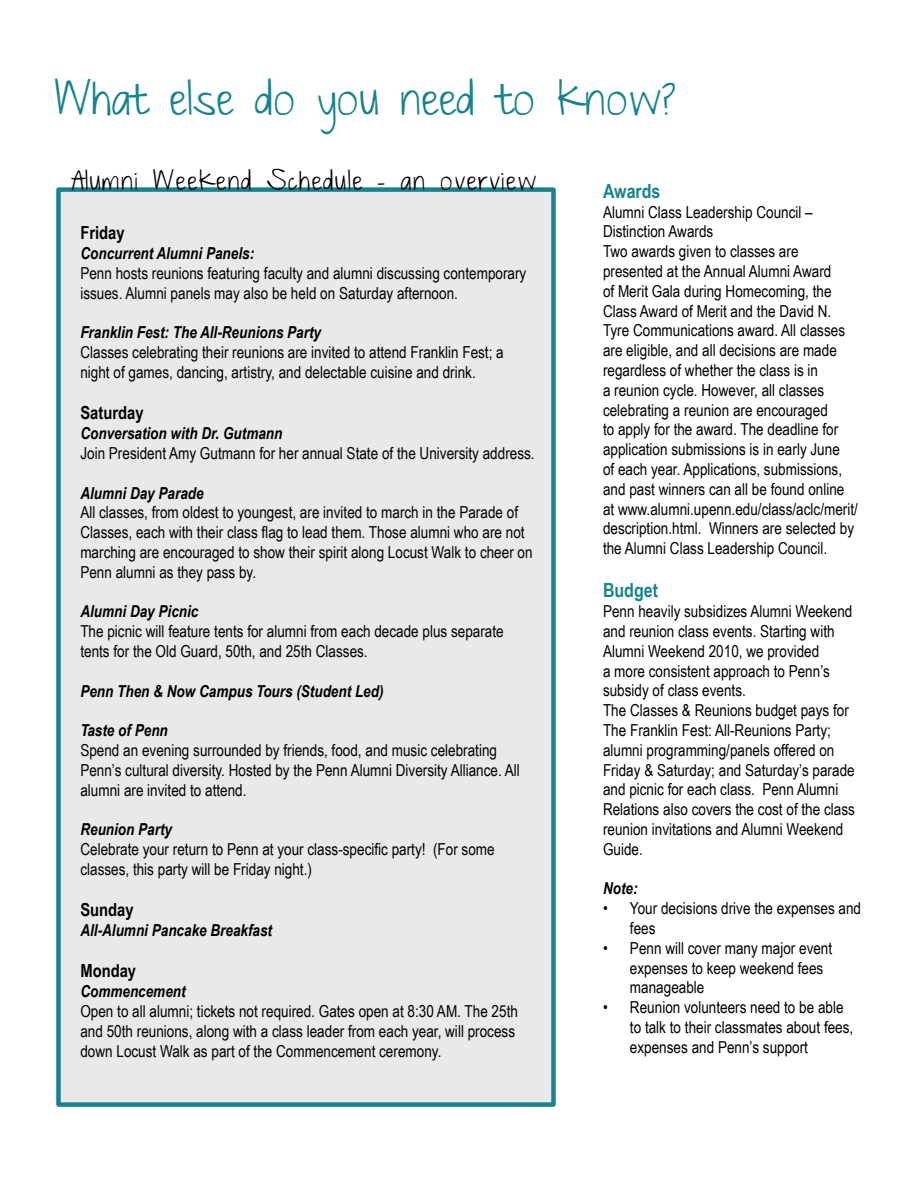
<style>
.page{position:relative;width:918px;height:1188px;background:#fff}
.page>*{position:absolute;margin:0;border:0;box-sizing:border-box;transform-origin:0 0}
.t1{font:42px "Just The Way You Are";color:#18838e}
.t2{font:24px "Just The Way You Are";letter-spacing:.06em;color:#000}
.t3{font:700 19.5px "Arial Narrow";color:#18838e}
.t4{font:700 18px "Arial Narrow";color:#000}
.t5{font:16.5px/19.8px "Arial Narrow";color:#000}
.t6{font:italic 700 16.5px "Arial Narrow";color:#000}
</style>
<div class="page">
<div style="left:56px;top:187px;width:500px;height:920px;background:#e9e9ea;border:4px solid #18838e"></div>
<h1 class="t1" style="left:54px;top:76px;width:623px">What else do you need to know?</h1>
<h2 class="t2" style="left:71px;top:167px;width:466px">Alumni Weekend Schedule – an overview</h2>
<p class="t4" style="left:80px;top:219px;width:46px">Friday</p>
<p class="t6" style="left:80px;top:241px;width:175px">Concurrent Alumni Panels:</p>
<p class="t5" style="left:80px;top:263px;width:447px">Penn hosts reunions featuring faculty and alumni discussing contemporary issues. Alumni panels may also be held on Saturday afternoon.</p>
<p class="t6" style="left:80px;top:320px;width:242px">Franklin Fest: The All-Reunions Party</p>
<p class="t5" style="left:80px;top:342px;width:425px">Classes celebrating their reunions are invited to attend Franklin Fest; a night of games, dancing, artistry, and delectable cuisine and drink.</p>
<p class="t4" style="left:80px;top:399px;width:65px">Saturday</p>
<p class="t6" style="left:80px;top:421px;width:204px">Conversation with Dr. Gutmann</p>
<p class="t5" style="left:80px;top:443px;width:456px">Join President Amy Gutmann for her annual State of the University address.</p>
<p class="t6" style="left:80px;top:480px;width:125px">Alumni Day Parade</p>
<p class="t5" style="left:80px;top:502px;width:454px">All classes, from oldest to youngest, are invited to march in the Parade of Classes, each with their class flag to lead them. Those alumni who are not marching are encouraged to show their spirit along Locust Walk to cheer on Penn alumni as they pass by.</p>
<p class="t6" style="left:80px;top:599px;width:120px">Alumni Day Picnic</p>
<p class="t5" style="left:80px;top:621px;width:425px">The picnic will feature tents for alumni from each decade plus separate tents for the Old Guard, 50th, and 25th Classes.</p>
<p class="t6" style="left:80px;top:678px;width:305px">Penn Then &amp; Now Campus Tours (Student Led)</p>
<p class="t6" style="left:80px;top:718px;width:89px">Taste of Penn</p>
<p class="t5" style="left:80px;top:740px;width:441px">Spend an evening surrounded by friends, food, and music celebrating<br>Penn’s cultural diversity. Hosted by the Penn Alumni Diversity Alliance. All alumni are invited to attend.</p>
<p class="t6" style="left:80px;top:817px;width:93px">Reunion Party</p>
<p class="t5" style="left:80px;top:839px;width:416px">Celebrate your return to Penn at your class-specific party! (For some classes, this party will be Friday night.)</p>
<p class="t4" style="left:80px;top:896px;width:55px">Sunday</p>
<p class="t6" style="left:80px;top:918px;width:193px">All-Alumni Pancake Breakfast</p>
<p class="t4" style="left:80px;top:957px;width:57px">Monday</p>
<p class="t6" style="left:80px;top:979px;width:107px">Commencement</p>
<p class="t5" style="left:80px;top:1001px;width:439px">Open to all alumni; tickets not required. Gates open at 8:30 AM. The 25th and 50th reunions, along with a class leader from each year, will process down Locust Walk as part of the Commencement ceremony.</p>
<p class="t3" style="left:603px;top:176px;width:59px">Awards</p>
<p class="t5" style="left:603px;top:201px;width:256px">Alumni Class Leadership Council – Distinction Awards<br>Two awards given to classes are presented at the Annual Alumni Award<br>of Merit Gala during Homecoming, the Class Award of Merit and the David N.<br>Tyre Communications award. All classes are eligible, and all decisions are made regardless of whether the class is in<br>a reunion cycle. However, all classes celebrating a reunion are encouraged<br>to apply for the award. The deadline for application submissions is in early June<br>of each year. Applications, submissions, and past winners can all be found online at www.alumni.upenn.edu/class/aclc/merit/ description.html. Winners are selected by the Alumni Class Leadership Council.</p>
<p class="t3" style="left:603px;top:576px;width:57px">Budget</p>
<p class="t5" style="left:603px;top:601px;width:253px">Penn heavily subsidizes Alumni Weekend and reunion class events. Starting with Alumni Weekend 2010, we provided<br>a more consistent approach to Penn’s subsidy of class events.<br>The Classes &amp; Reunions budget pays for The Franklin Fest: All-Reunions Party; alumni programming/panels offered on Friday &amp; Saturday; and Saturday’s parade and picnic for each class. Penn Alumni Relations also covers the cost of the class reunion invitations and Alumni Weekend Guide.</p>
<p class="t6" style="left:603px;top:876px;width:36px">Note:</p>
<p class="t5" style="left:630px;top:898px;width:233px;text-indent:-27px">• Your decisions drive the expenses and fees</p>
<p class="t5" style="left:630px;top:937px;width:204px;text-indent:-27px">• Penn will cover many major event expenses to keep weekend fees manageable</p>
<p class="t5" style="left:630px;top:997px;width:225px;text-indent:-27px">• Reunion volunteers need to be able to talk to their classmates about fees, expenses and Penn’s support</p>
</div>
